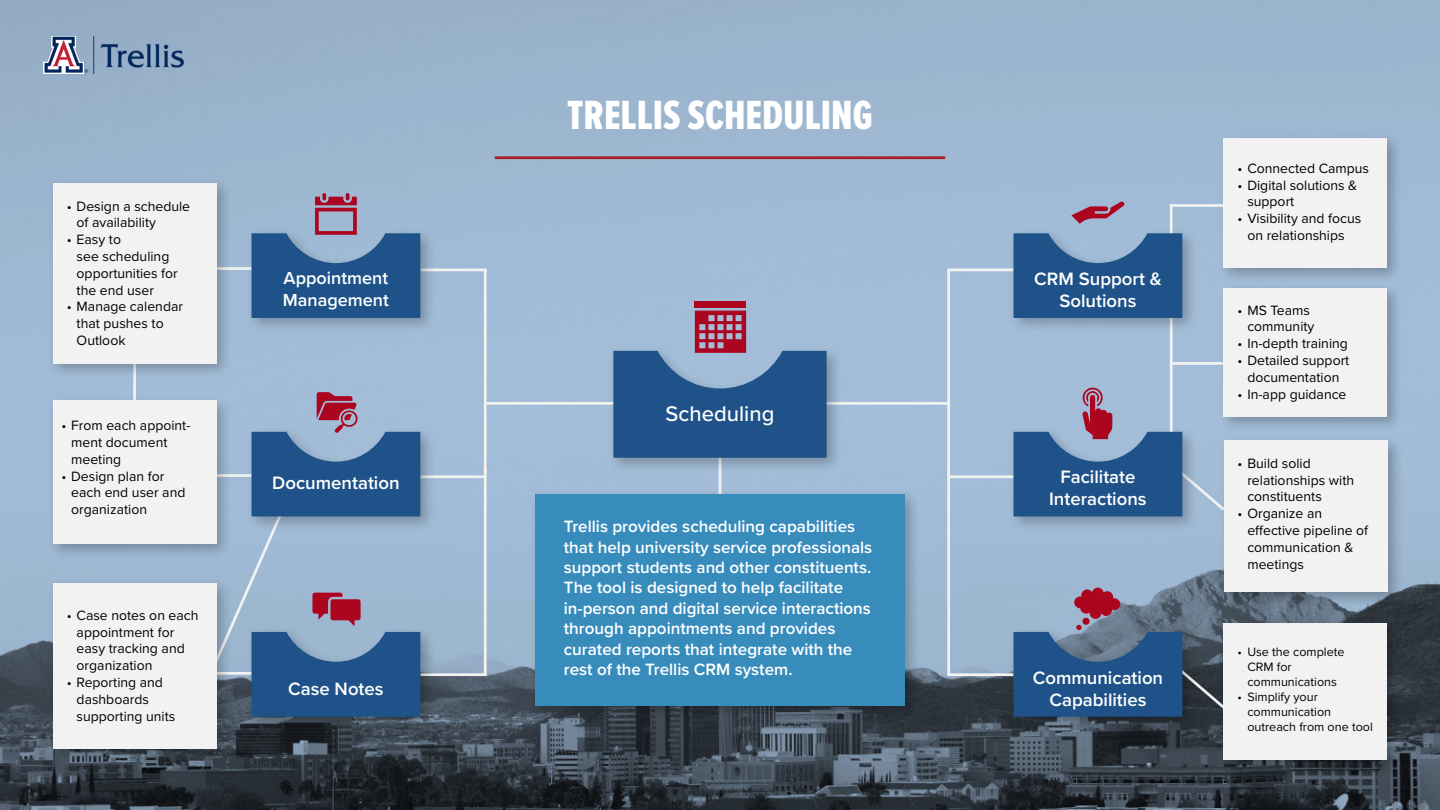
<style>
.page{position:relative;width:1440px;height:810px;background:#fff}
.page>*{position:absolute;margin:0;border:0;box-sizing:border-box;transform-origin:0 0}
.t1{font:42.4px "Proxima Nova Ex Cn Extrabld";color:#fff}
.t2{font:500 22px "Proxima Nova";color:#fff}
.t3{font:600 18.6px/22.2px "Proxima Nova";color:#fff;text-align:center}
.t4{font:600 18px/21.6px "Proxima Nova";color:#fff}
.t5{font:600 17px/20.4px "Proxima Nova";color:#fff}
.t6{font:14px/16.8px "Proxima Nova";color:#000}
.t7{font:12.6px/15px "Proxima Nova";color:#000}
</style>
<div class="page">
<img style="left:0;top:0;width:1440px;height:810px">
<img style="left:43px;top:36px;width:142px;height:38px">
<hr style="left:485px;top:402px;width:147px;height:3px;background:#f2f2f2">
<hr style="left:420px;top:269px;width:67px;height:2px;background:#f2f2f2">
<hr style="left:420px;top:673px;width:67px;height:3px;background:#f2f2f2">
<hr style="left:484px;top:270px;width:3px;height:207px;background:#f2f2f2">
<hr style="left:484px;top:468px;width:3px;height:207px;background:#f2f2f2">
<hr style="left:420px;top:475px;width:65px;height:3px;background:#f2f2f2">
<hr style="left:947px;top:673px;width:67px;height:3px;background:#f2f2f2">
<hr style="left:949px;top:475px;width:65px;height:3px;background:#f2f2f2">
<hr style="left:947px;top:269px;width:67px;height:2px;background:#f2f2f2">
<hr style="left:814px;top:402px;width:135px;height:3px;background:#f2f2f2">
<hr style="left:947px;top:270px;width:3px;height:207px;background:#f2f2f2">
<hr style="left:947px;top:468px;width:3px;height:207px;background:#f2f2f2">
<hr style="left:719px;top:452px;width:2px;height:207px;background:#f2f2f2">
<div style="left:607px;top:345px;width:236px;height:129px;background:#000;opacity:.25"></div>
<hr style="left:495px;top:156px;width:450px;height:3px;background:#aa1e23">
<svg style="left:613px;top:311px;width:214px;height:147px;background:#50719d"></svg>
<div style="left:695px;top:302px;width:51px;height:6px;background:#ab0520"></div>
<div style="left:529px;top:488px;width:392px;height:234px;background:#000;opacity:.25"></div>
<div style="left:535px;top:494px;width:370px;height:212px;background:#378cbc"></div>
<hr style="left:209px;top:267px;width:52px;height:3px;background:#f2f2f2">
<hr style="left:133px;top:327px;width:3px;height:83px;background:#f2f2f2">
<hr style="left:1170px;top:204px;width:54px;height:3px;background:#f2f2f2">
<hr style="left:1170px;top:206px;width:3px;height:227px;background:#f2f2f2">
<hr style="left:1171px;top:362px;width:53px;height:3px;background:#f2f2f2">
<div style="left:1008px;top:227px;width:190px;height:107px;background:#000;opacity:.25"></div>
<svg style="left:1014px;top:233px;width:168px;height:85px;background:#316193"></svg>
<div style="left:246px;top:227px;width:190px;height:107px;background:#000;opacity:.25"></div>
<div style="left:1008px;top:426px;width:190px;height:106px;background:#000;opacity:.25"></div>
<div style="left:246px;top:426px;width:190px;height:106px;background:#000;opacity:.25"></div>
<div style="left:1008px;top:626px;width:190px;height:107px;background:#000;opacity:.25"></div>
<div style="left:246px;top:626px;width:190px;height:107px;background:#000;opacity:.25"></div>
<div style="left:1218px;top:132px;width:185px;height:152px;background:#000;opacity:.25"></div>
<div style="left:1224px;top:138px;width:163px;height:130px;background:#f2f2f2"></div>
<div style="left:47px;top:177px;width:185px;height:203px;background:#000;opacity:.25"></div>
<div style="left:53px;top:183px;width:163px;height:180px;background:#f2f2f2"></div>
<div style="left:47px;top:577px;width:185px;height:188px;background:#000;opacity:.25"></div>
<div style="left:53px;top:583px;width:163px;height:166px;background:#f2f2f2"></div>
<div style="left:47px;top:395px;width:185px;height:165px;background:#000;opacity:.25"></div>
<div style="left:53px;top:401px;width:163px;height:143px;background:#f2f2f2"></div>
<div style="left:1218px;top:282px;width:185px;height:151px;background:#000;opacity:.25"></div>
<div style="left:1224px;top:288px;width:163px;height:129px;background:#f2f2f2"></div>
<div style="left:1219px;top:435px;width:185px;height:174px;background:#000;opacity:.25"></div>
<div style="left:1225px;top:441px;width:163px;height:151px;background:#f2f2f2"></div>
<div style="left:1218px;top:617px;width:185px;height:159px;background:#000;opacity:.25"></div>
<div style="left:1224px;top:623px;width:163px;height:137px;background:#f2f2f2"></div>
<svg style="left:1071px;top:202px;width:53px;height:22px"></svg>
<svg style="left:1014px;top:388px;width:214px;height:128px;background:#6987ae"></svg>
<svg style="left:1074px;top:588px;width:46px;height:31px"></svg>
<div style="left:1083px;top:618px;width:7px;height:7px;background:#ab0520;border-radius:50%"></div>
<svg style="left:1014px;top:625px;width:210px;height:94px;background:#33577e"></svg>
<svg style="left:252px;top:193px;width:168px;height:125px;background:#5476a0"></svg>
<svg style="left:206px;top:392px;width:214px;height:325px;background:#738fb1"></svg>
<p class="t6" style="left:77px;top:197px;width:115px;text-indent:-10px">• Design a schedule of availability</p>
<p class="t6" style="left:77px;top:231px;width:103px;text-indent:-10px">• Easy to<br>see scheduling opportunities for the end user</p>
<p class="t6" style="left:77px;top:298px;width:108px;text-indent:-10px">• Manage calendar that pushes to<br>Outlook</p>
<p class="t6" style="left:71px;top:417px;width:121px;text-indent:-10px">• From each appoint&shy;ment document meeting</p>
<p class="t6" style="left:71px;top:467px;width:116px;text-indent:-10px">• Design plan for each end user and organization</p>
<p class="t6" style="left:77px;top:606px;width:123px;text-indent:-10px">• Case notes on each appointment for easy tracking and organization</p>
<p class="t6" style="left:77px;top:673px;width:100px;text-indent:-10px">• Reporting and dashboards supporting units</p>
<p class="t4" style="left:283px;top:267px;width:107px">Appointment<br>Management</p>
<p class="t3" style="left:272px;top:471px;width:129px">Documentation</p>
<p class="t3" style="left:288px;top:677px;width:97px">Case Notes</p>
<p class="t1" style="left:567px;top:84px;width:307px">TRELLIS SCHEDULING</p>
<p class="t2" style="left:666px;top:397px;width:110px">Scheduling</p>
<p class="t5" style="left:564px;top:516px;width:310px">Trellis provides scheduling capabilities that help university service professionals support students and other constituents.<br>The tool is designed to help facilitate in-person and digital service interactions through appointments and provides curated reports that integrate with the rest of the Trellis CRM system.</p>
<p class="t3" style="left:1034px;top:267px;width:129px">CRM Support &amp;<br>Solutions</p>
<p class="t3" style="left:1049px;top:465px;width:99px">Facilitate<br>Interactions</p>
<p class="t3" style="left:1033px;top:666px;width:132px">Communication</p>
<p class="t3" style="left:1049px;top:688px;width:99px">Capabilities</p>
<p class="t6" style="left:1238px;top:159px;width:133px">• Connected Campus</p>
<p class="t6" style="left:1247px;top:176px;width:111px;text-indent:-10px">• Digital solutions &amp; support</p>
<p class="t6" style="left:1238px;top:209px;width:125px;text-align:center">• Visibility and focus on relationships</p>
<p class="t6" style="left:1247px;top:301px;width:69px;text-indent:-10px">• MS Teams community</p>
<p class="t6" style="left:1238px;top:334px;width:112px">• In-depth training</p>
<p class="t6" style="left:1238px;top:351px;width:113px;text-align:center">• Detailed support documentation</p>
<p class="t6" style="left:1238px;top:385px;width:111px">• In-app guidance</p>
<p class="t6" style="left:1247px;top:454px;width:108px;text-indent:-10px">• Build solid relationships with constituents</p>
<p class="t6" style="left:1247px;top:505px;width:122px;text-indent:-10px">• Organize an effective pipeline of communication &amp; meetings</p>
<p class="t7" style="left:1247px;top:643px;width:99px;text-indent:-10px">• Use the complete<br>CRM for communications</p>
<p class="t7" style="left:1247px;top:689px;width:127px;text-indent:-10px">• Simplify your communication outreach from one tool</p>
</div>
